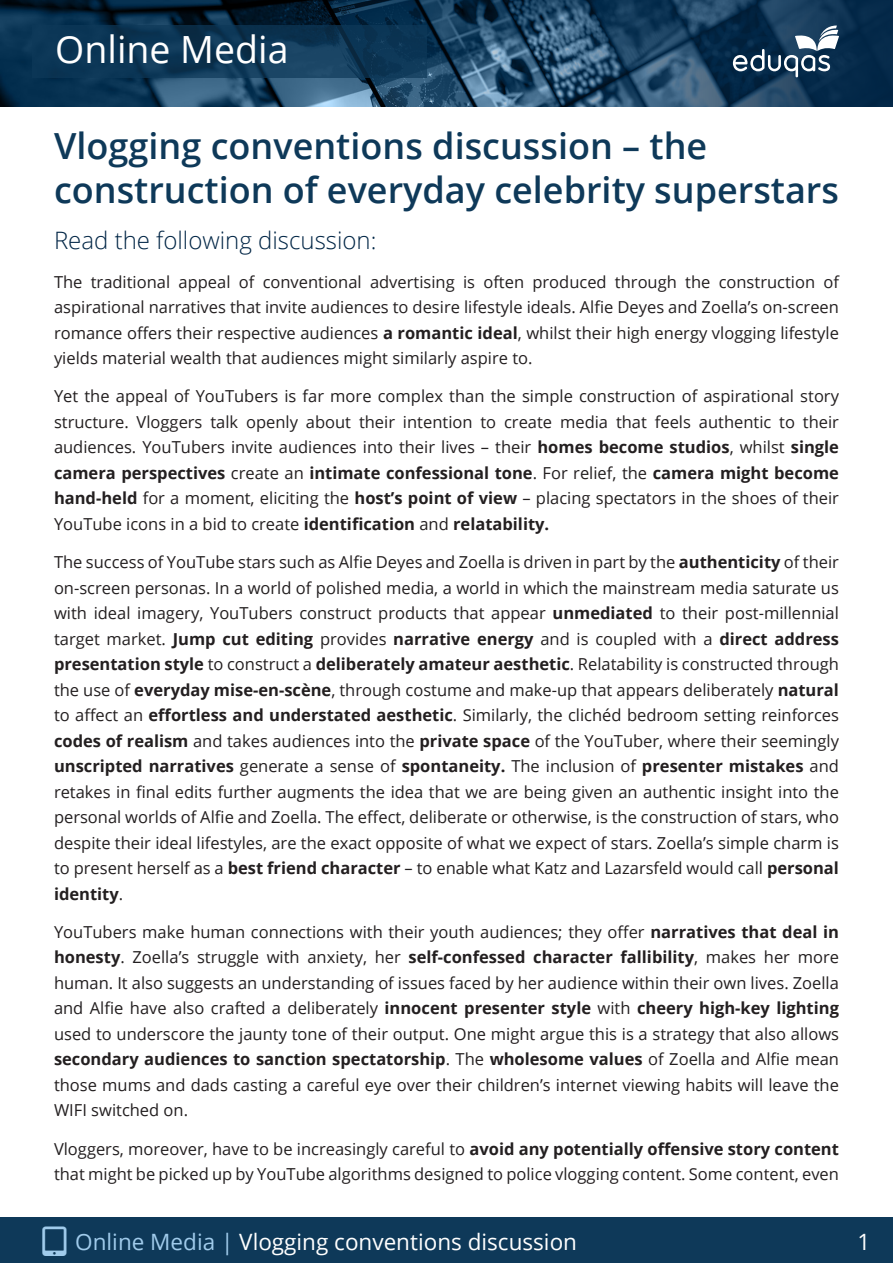
<style>
.page{position:relative;width:893px;height:1263px;background:#fff}
.page>*{position:absolute;margin:0;border:0;box-sizing:border-box;transform-origin:0 0}
.t1{font:37.5px "Open Sans";color:#fff}
.Heading{font:600 36px/43.2px "Open Sans";color:#0e3959}
.sub-heading_after_He{font:300 24px "Open Sans";color:#022646}
.t2{font:22.5px "Open Sans";color:#fff}
.Paragraph_text{font:16.5px/25.5px "Open Sans";color:#231f20;text-align:justify}
.s1{font-weight:700}
.s2{color:#a0cbeb}
</style>
<div class="page">
<img style="left:0;top:0;width:893px;height:106px">
<div style="left:0;top:1217px;width:893px;height:46px;background:#0e3959"></div>
<svg style="left:33px;top:26px;width:394px;height:52px;fill:#0b3656"></svg>
<svg style="left:733px;top:26px;width:106px;height:51px"></svg>
<h1 class="t1" style="left:55px;top:23px;width:235px">Online Media</h1>
<p class="Heading" style="left:54px;top:124px;width:786px">Vlogging conventions discussion – the construction of everyday celebrity superstars</p>
<p class="sub-heading_after_He" style="left:54px;top:224px;width:324px">Read the following discussion:</p>
<p class="Paragraph_text" style="left:54px;top:268px;width:786px">The traditional appeal of conventional advertising is often produced through the construction of aspirational narratives that invite audiences to desire lifestyle ideals. Alfie Deyes and Zoella’s on-screen romance offers their respective audiences <span class="s1">a romantic ideal</span>, whilst their high energy vlogging lifestyle yields material wealth that audiences might similarly aspire to.</p>
<p class="Paragraph_text" style="left:54px;top:383px;width:786px">Yet the appeal of YouTubers is far more complex than the simple construction of aspirational story structure. Vloggers talk openly about their intention to create media that feels authentic to their audiences. YouTubers invite audiences into their lives – their <span class="s1">homes become studios</span>, whilst <span class="s1">single camera perspectives</span> create an <span class="s1">intimate confessional tone</span>. For relief, the <span class="s1">camera might become hand-held</span> for a moment, eliciting the <span class="s1">host’s point of view</span> – placing spectators in the shoes of their YouTube icons in a bid to create <span class="s1">identification</span> and <span class="s1">relatability.</span></p>
<p class="Paragraph_text" style="left:54px;top:549px;width:786px">The success of YouTube stars such as Alfie Deyes and Zoella is driven in part by the <span class="s1">authenticity</span> of their on-screen personas. In a world of polished media, a world in which the mainstream media saturate us with ideal imagery, YouTubers construct products that appear <span class="s1">unmediated</span> to their post-millennial target market. <span class="s1">Jump cut editing</span> provides <span class="s1">narrative energy</span> and is coupled with a <span class="s1">direct address presentation style</span> to construct a <span class="s1">deliberately amateur aesthetic</span>. Relatability is constructed through the use of <span class="s1">everyday mise-en-scène</span>, through costume and make-up that appears deliberately <span class="s1">natural </span>to affect an <span class="s1">effortless and understated aesthetic</span>. Similarly, the clichéd bedroom setting reinforces <span class="s1">codes of realism</span> and takes audiences into the <span class="s1">private space</span> of the YouTuber, where their seemingly <span class="s1">unscripted narratives</span> generate a sense of <span class="s1">spontaneity.</span> The inclusion of <span class="s1">presenter mistakes</span> and retakes in final edits further augments the idea that we are being given an authentic insight into the personal worlds of Alfie and Zoella. The effect, deliberate or otherwise, is the construction of stars, who despite their ideal lifestyles, are the exact opposite of what we expect of stars. Zoella’s simple charm is to present herself as a <span class="s1">best friend character</span> – to enable what Katz and Lazarsfeld would call <span class="s1">personal identity</span>.</p>
<p class="Paragraph_text" style="left:54px;top:919px;width:786px">YouTubers make human connections with their youth audiences; they offer <span class="s1">narratives that deal in honesty</span>. Zoella’s struggle with anxiety, her <span class="s1">self-confessed character fallibility</span>, makes her more human. It also suggests an understanding of issues faced by her audience within their own lives. Zoella and Alfie have also crafted a deliberately <span class="s1">innocent presenter style</span> with <span class="s1">cheery high-key lighting </span>used to underscore the jaunty tone of their output. One might argue this is a strategy that also allows <span class="s1">secondary audiences to sanction spectatorship</span>. The <span class="s1">wholesome values</span> of Zoella and Alfie mean those mums and dads casting a careful eye over their children’s internet viewing habits will leave the WIFI switched on.</p>
<p class="Paragraph_text" style="left:54px;top:1135px;width:786px">Vloggers, moreover, have to be increasingly careful to <span class="s1">avoid any potentially offensive story content </span>that might be picked up by YouTube algorithms designed to police vlogging content. Some content, even</p>
<h3 class="t2" style="left:75px;top:1226px;width:503px"><span class="s2">Online Media |</span> Vlogging conventions discussion</h3>
<h3 class="t2" style="left:858px;top:1226px;width:14px">1</h3>
</div>
